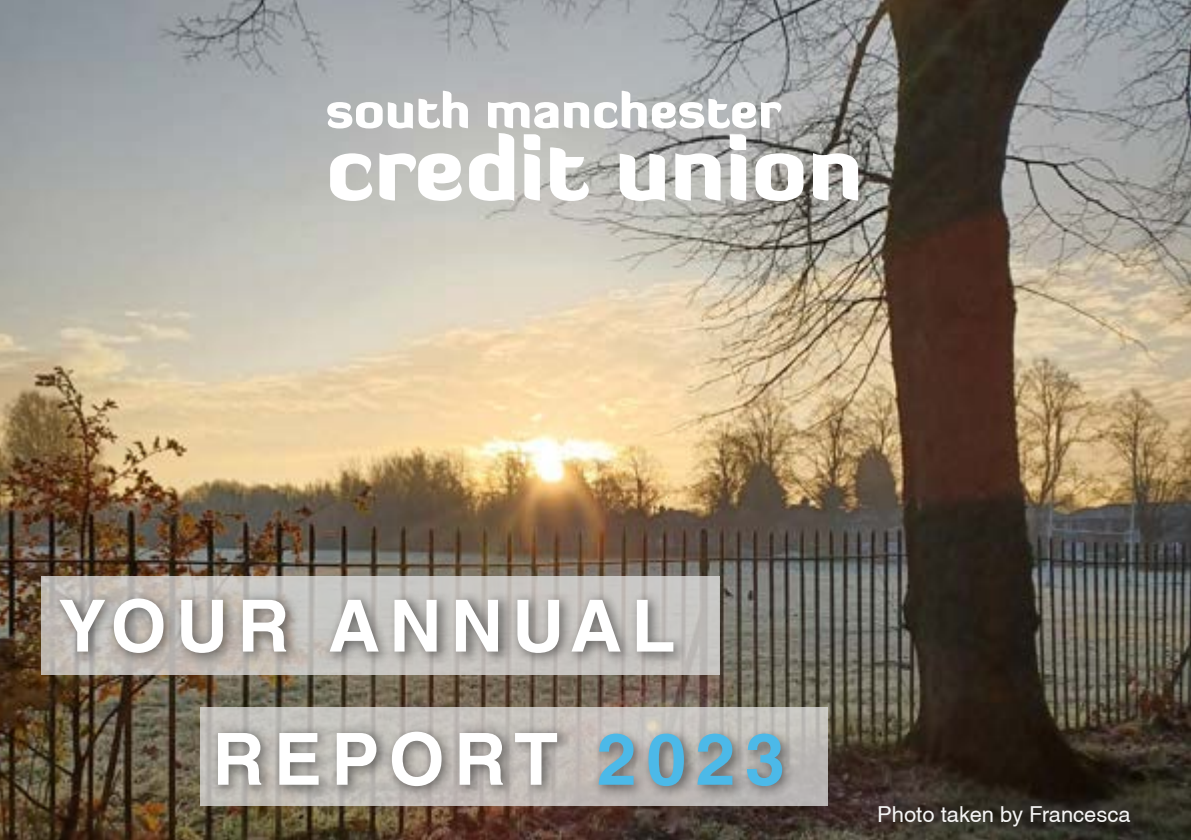
<style>
.page{position:relative;width:1191px;height:840px;background:#fff}
.page>*{position:absolute;margin:0;border:0;box-sizing:border-box;transform-origin:0 0}
.t1{font:900 103.8px "Diavlo";color:#fff;scale:1.07 1}
.t2{font:900 86.4px "Diavlo";color:#fff;scale:1.07 1}
.t3{font:700 72px/133px "Helvetica CE";letter-spacing:.13em;color:#fff}
.t4{font:900 48px "Diavlo";color:#fff;scale:1.07 1}
.t5{font:22px "Helvetica";color:#f5f5f5}
.s1{color:#4cb9e8}
</style>
<div class="page">
<img style="left:0;top:0;width:1191px;height:839px">
<svg style="left:41px;top:575px;width:678px;height:99px;background:#c1bdb8"></svg>
<div style="left:54px;top:591px;width:634px;height:74px;background:#000;opacity:.5"></div>
<svg style="left:200px;top:706px;width:628px;height:99px;background:#bebbb6"></svg>
<div style="left:210px;top:724px;width:584px;height:74px;background:#000;opacity:.5"></div>
<h3 class="t4" style="left:326px;top:79px;width:427px">south manchester</h3>
<h2 class="t2" style="left:326px;top:112px;width:503px">credit union</h2>
<h1 class="t1" style="left:517px;top:45px;width:29px">.</h1>
<h1 class="t1" style="left:723px;top:45px;width:29px">.</h1>
<h3 class="t3" style="left:212px;top:558px;width:574px;text-indent:-154px">YOUR ANNUAL<br>REPORT <span class="s1">2023</span></h3>
<p class="t5" style="left:877px;top:801px;width:255px">Photo taken by Francesca</p>
</div>
